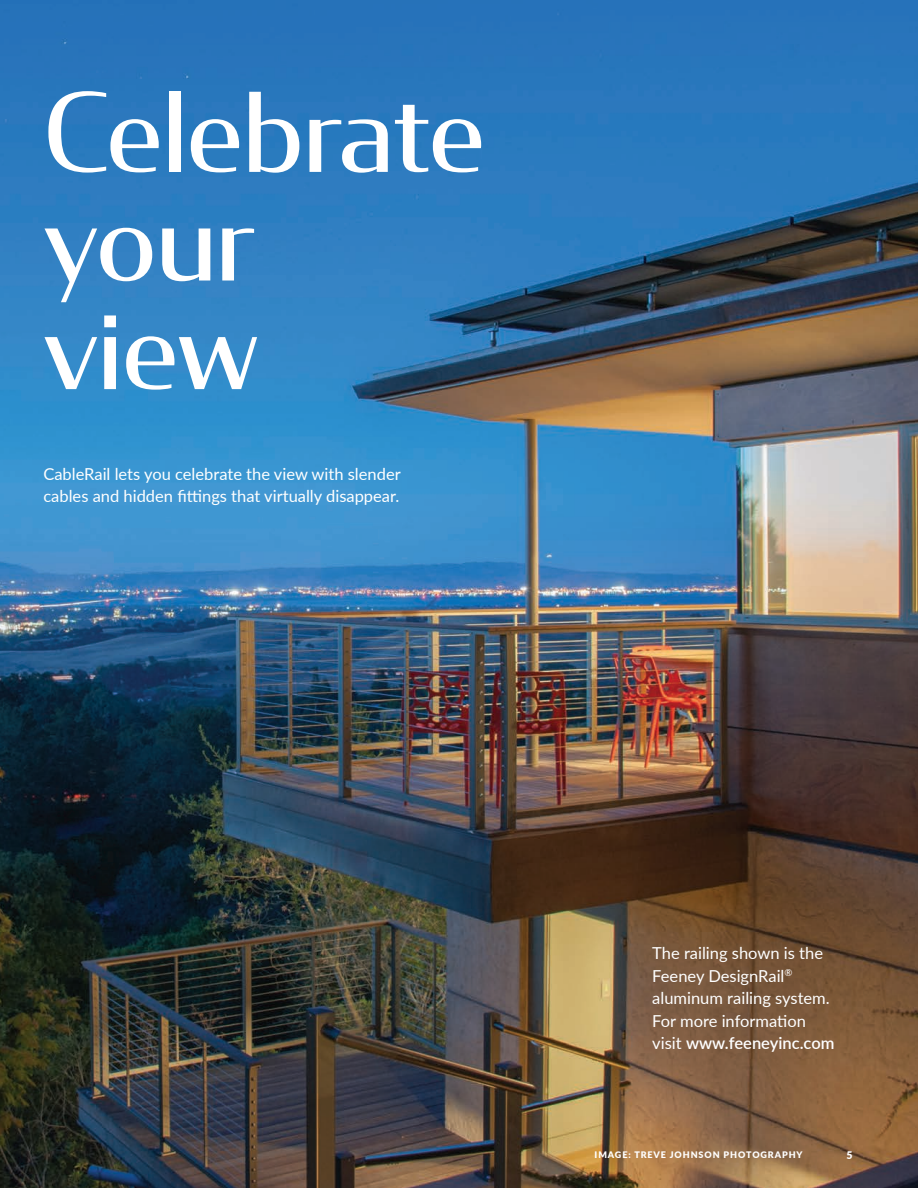
<style>
.page{position:relative;width:918px;height:1188px;background:#fff}
.page>*{position:absolute;margin:0;border:0;box-sizing:border-box;transform-origin:0 0}
.H1_giant{font:108.6px/108.6px "Condor";color:#fff}
.Messaging_text{font:16.5px/22.5px "Lato";color:#fff}
.t1{font:900 10.5px "Lato";color:#fff}
.body_1{font:900 9px "Lato";letter-spacing:.1em;color:#fff}
.s1{font-weight:600}
</style>
<div class="page">
<img style="left:0;top:0;width:918px;height:1188px">
<p class="H1_giant" style="left:43px;top:74px;width:443px">Celebrate your view</p>
<p class="Messaging_text" style="left:43px;top:462px;width:359px">CableRail lets you celebrate the view with slender cables and hidden fittings that virtually disappear.</p>
<p class="Messaging_text" style="left:652px;top:941px;width:184px">The railing shown is the<br>Feeney DesignRail<sup>® </sup>aluminum railing system.<br>For more information visit <span class="s1">www.feeneyinc.com</span></p>
<p class="body_1" style="left:595px;top:1148px;width:210px">IMAGE: TREVE JOHNSON PHOTOGRAPHY</p>
<p class="t1" style="left:846px;top:1148px;width:8px">5</p>
</div>
